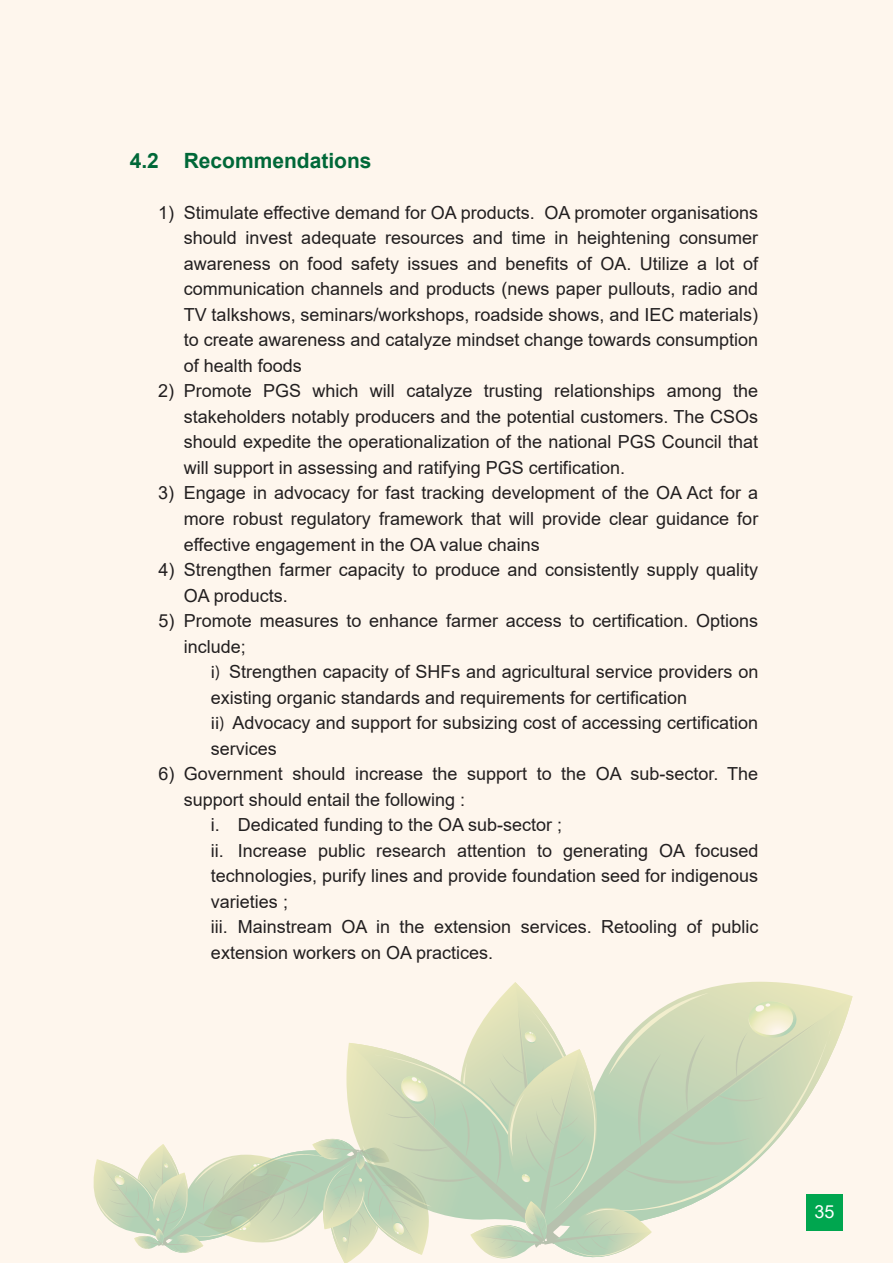
<style>
.page{position:relative;width:893px;height:1263px;background:#fef6ed}
.page>*{position:absolute;margin:0;border:0;box-sizing:border-box;transform-origin:0 0}
.t1{font:700 21px "Arial";color:#006838}
.t2{font:18px/25.5px "Arial";color:#221f20;text-align:justify}
.t3{font:18px "Arial";color:#fff}
.s1{font-family:"Myriad Pro"}
</style>
<div class="page">
<svg style="left:708px;top:982px;width:143px;height:14px"></svg>
<svg style="left:708px;top:996px;width:144px;height:235px"></svg>
<svg style="left:823px;top:1030px;width:7px;height:163px"></svg>
<svg style="left:708px;top:1018px;width:115px;height:213px"></svg>
<svg style="left:747px;top:1001px;width:51px;height:38px;background:#e4e6c3"></svg>
<svg style="left:94px;top:982px;width:614px;height:281px"></svg>
<div style="left:806px;top:1193px;width:37px;height:37px;background:#00a64f"></div>
<p class="t1" style="left:130px;top:146px;width:243px">4.2 Recommendations</p>
<p class="t2" style="left:184px;top:200px;width:576px;text-indent:-26px">1) Stimulate effective demand for OA products. OA promoter organisations should invest adequate resources and time in heightening consumer awareness on food safety issues and benefits of OA. Utilize a lot of communication channels and products (news paper pullouts, radio and TV talkshows, seminars/workshops, roadside shows, and IEC materials) to create awareness and catalyze mindset change towards consumption of health foods</p>
<p class="t2" style="left:184px;top:378px;width:576px;text-indent:-26px">2) Promote PGS which will catalyze trusting relationships among the stakeholders notably producers and the potential customers. The CSOs should expedite the operationalization of the national PGS Council that will support in assessing and ratifying PGS certification.</p>
<p class="t2" style="left:184px;top:480px;width:576px;text-indent:-26px">3) Engage in advocacy for fast tracking development of the OA Act for a more robust regulatory framework that will provide clear guidance for effective engagement in the OA value chains</p>
<p class="t2" style="left:184px;top:557px;width:576px;text-indent:-26px">4) Strengthen farmer capacity to produce and consistently supply quality<br>OA products.</p>
<p class="t2" style="left:184px;top:608px;width:576px;text-indent:-26px">5) Promote measures to enhance farmer access to certification. Options include;</p>
<p class="t2" style="left:211px;top:659px;width:549px;text-align:left"><span class="s1">i)</span> Strengthen capacity of SHFs and agricultural service providers on existing organic standards and requirements for certification<br><span class="s1">ii)</span> Advocacy and support for subsizing cost of accessing certification services</p>
<p class="t2" style="left:158px;top:761px;width:601px">6) Government should increase the support to the OA sub-sector. The</p>
<p class="t2" style="left:184px;top:786px;width:283px">support should entail the following :</p>
<p class="t2" style="left:211px;top:812px;width:353px">i. Dedicated funding to the OA sub-sector ;</p>
<p class="t2" style="left:211px;top:837px;width:549px">ii. Increase public research attention to generating OA focused</p>
<p class="t2" style="left:211px;top:863px;width:549px">technologies, purify lines and provide foundation seed for indigenous</p>
<p class="t2" style="left:211px;top:888px;width:79px">varieties ;</p>
<p class="t2" style="left:211px;top:914px;width:549px">iii. Mainstream OA in the extension services. Retooling of public</p>
<p class="t2" style="left:211px;top:939px;width:284px">extension workers on OA practices.</p>
<p class="t3" style="left:814px;top:1199px;width:22px">35</p>
</div>
